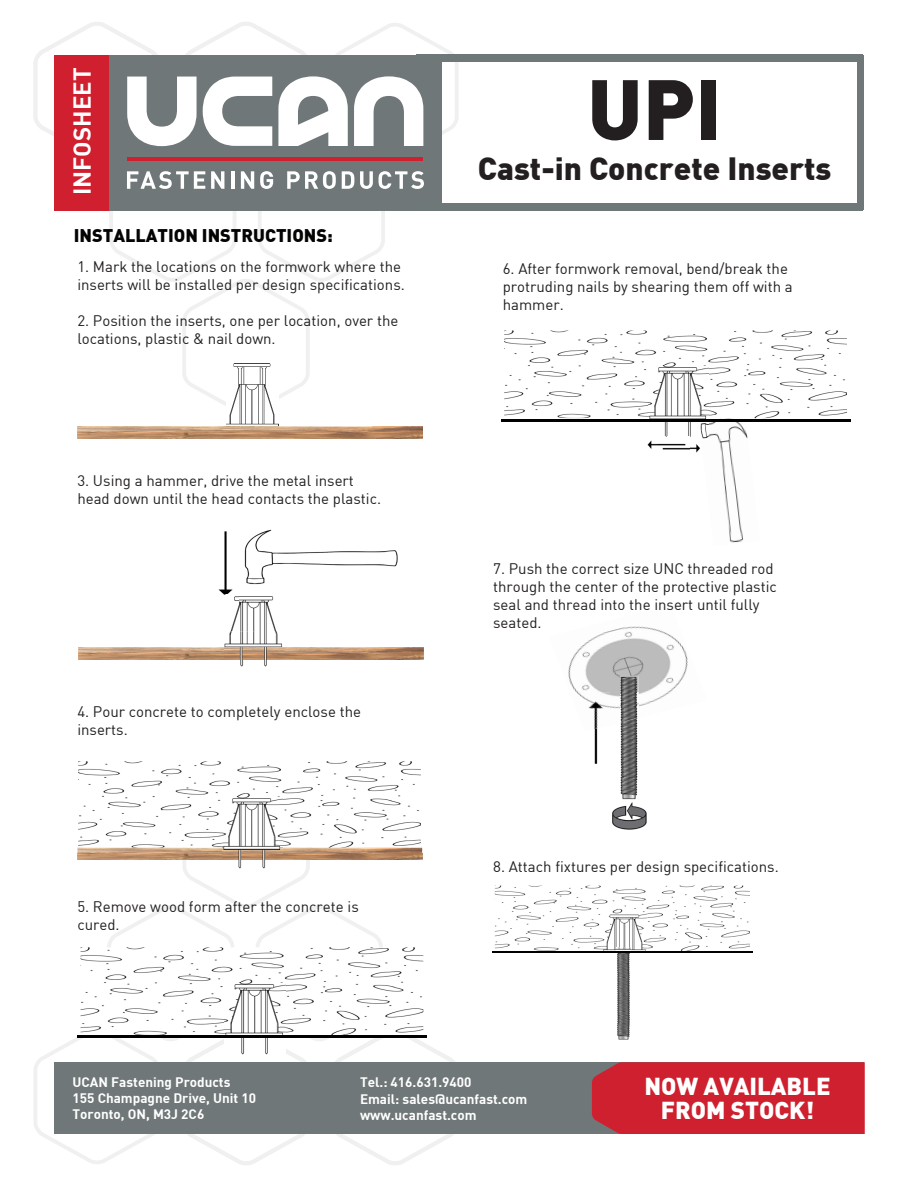
<style>
.page{position:relative;width:918px;height:1188px;background:#fff}
.page>*{position:absolute;margin:0;border:0;box-sizing:border-box;transform-origin:0 0}
.t1{font:900 84px "DIN";color:#231f20}
.t2{font:900 31.5px "DIN";color:#231f20}
.t3{font:900 24px "DIN";color:#fff}
.t4{font:24px "DIN Bold";color:#fff}
.t5{font:900 18px "DIN";color:#040503}
.t6{font:15px/18px "DIN";color:#231f20}
.t7{font:13.5px "DIN Bold";color:#fff}
</style>
<div class="page">
<svg style="left:34px;top:847px;width:421px;height:318px"></svg>
<div style="left:54px;top:1062px;width:809px;height:72px;background:#707778"></div>
<div style="left:417px;top:55px;width:446px;height:7px;background:#6f7879"></div>
<div style="left:417px;top:203px;width:446px;height:8px;background:#6f7879"></div>
<svg style="left:34px;top:22px;width:425px;height:384px"></svg>
<div style="left:592px;top:1062px;width:273px;height:72px;background:#cf202f"></div>
<img style="left:568px;top:626px;width:120px;height:83px">
<img style="left:612px;top:802px;width:35px;height:28px">
<img style="left:620px;top:723px;width:18px;height:77px">
<img style="left:620px;top:676px;width:19px;height:47px">
<img style="left:594px;top:732px;width:4px;height:32px">
<img style="left:583px;top:692px;width:27px;height:40px">
<div style="left:858px;top:55px;width:6px;height:155px;background:#707778"></div>
<img style="left:226px;top:364px;width:53px;height:62px">
<img style="left:77px;top:426px;width:345px;height:13px">
<img style="left:79px;top:647px;width:345px;height:13px">
<img style="left:224px;top:596px;width:60px;height:71px">
<img style="left:244px;top:529px;width:154px;height:56px">
<img style="left:218px;top:531px;width:15px;height:64px">
<img style="left:224px;top:594px;width:14px;height:9px">
<img style="left:78px;top:761px;width:343px;height:87px">
<img style="left:77px;top:848px;width:146px;height:11px">
<img style="left:283px;top:848px;width:139px;height:11px">
<img style="left:223px;top:797px;width:60px;height:73px">
<img style="left:223px;top:848px;width:60px;height:1px">
<img style="left:81px;top:947px;width:342px;height:88px">
<img style="left:225px;top:983px;width:60px;height:73px">
<hr style="left:77px;top:1035px;width:350px;height:2px;background:#000">
<img style="left:689px;top:444px;width:11px;height:9px">
<img style="left:647px;top:440px;width:11px;height:9px">
<img style="left:658px;top:443px;width:31px;height:7px">
<img style="left:709px;top:418px;width:51px;height:125px">
<img style="left:504px;top:330px;width:343px;height:88px">
<img style="left:649px;top:366px;width:30px;height:71px">
<img style="left:679px;top:366px;width:30px;height:71px">
<img style="left:699px;top:421px;width:10px;height:18px">
<hr style="left:501px;top:419px;width:350px;height:2px;background:#000">
<img style="left:495px;top:886px;width:255px;height:65px">
<img style="left:617px;top:953px;width:13px;height:87px">
<img style="left:603px;top:913px;width:44px;height:40px">
<svg style="left:617px;top:952px;width:14px;height:1px"></svg>
<img style="left:617px;top:948px;width:14px;height:3px">
<hr style="left:492px;top:951px;width:261px;height:1px;background:#000">
<p class="t4" style="left:66px;top:195px;width:129px;rotate:-90deg">INFOSHEET</p>
<p class="t5" style="left:74px;top:223px;width:261px">INSTALLATION INSTRUCTIONS:</p>
<p class="t6" style="left:77px;top:257px;width:329px">1. Mark the locations on the formwork where the inserts will be installed per design specifications.</p>
<p class="t6" style="left:77px;top:311px;width:323px">2. Position the inserts, one per location, over the locations, plastic &amp; nail down.</p>
<p class="t6" style="left:77px;top:472px;width:305px">3. Using a hammer, drive the metal insert head down until the head contacts the plastic.</p>
<p class="t6" style="left:77px;top:702px;width:285px">4. Pour concrete to completely enclose the inserts.</p>
<p class="t6" style="left:77px;top:898px;width:283px">5. Remove wood form after the concrete is cured.</p>
<p class="t1" style="left:587px;top:53px;width:136px">UPI</p>
<p class="t2" style="left:478px;top:148px;width:355px">Cast-in Concrete Inserts</p>
<p class="t6" style="left:503px;top:259px;width:292px">6. After formwork removal, bend/break the protruding nails by shearing them off with a hammer.</p>
<p class="t6" style="left:493px;top:560px;width:285px">7. Push the correct size UNC threaded rod through the center of the protective plastic seal and thread into the insert until fully seated.</p>
<p class="t6" style="left:493px;top:857px;width:287px">8. Attach fixtures per design specifications.</p>
<p class="t7" style="left:73px;top:1073px;width:159px">UCAN Fastening Products</p>
<p class="t7" style="left:73px;top:1089px;width:185px">155 Champagne Drive, Unit 10</p>
<p class="t7" style="left:73px;top:1105px;width:133px">Toronto, ON, M3J 2C6</p>
<p class="t7" style="left:360px;top:1074px;width:113px">Tel.: 416.631.9400</p>
<p class="t7" style="left:360px;top:1090px;width:169px">Email: sales@ucanfast.com</p>
<p class="t7" style="left:360px;top:1106px;width:118px">www.ucanfast.com</p>
<p class="t3" style="left:644px;top:1070px;width:188px">NOW AVAILABLE</p>
<p class="t3" style="left:661px;top:1094px;width:155px">FROM STOCK!</p>
</div>
